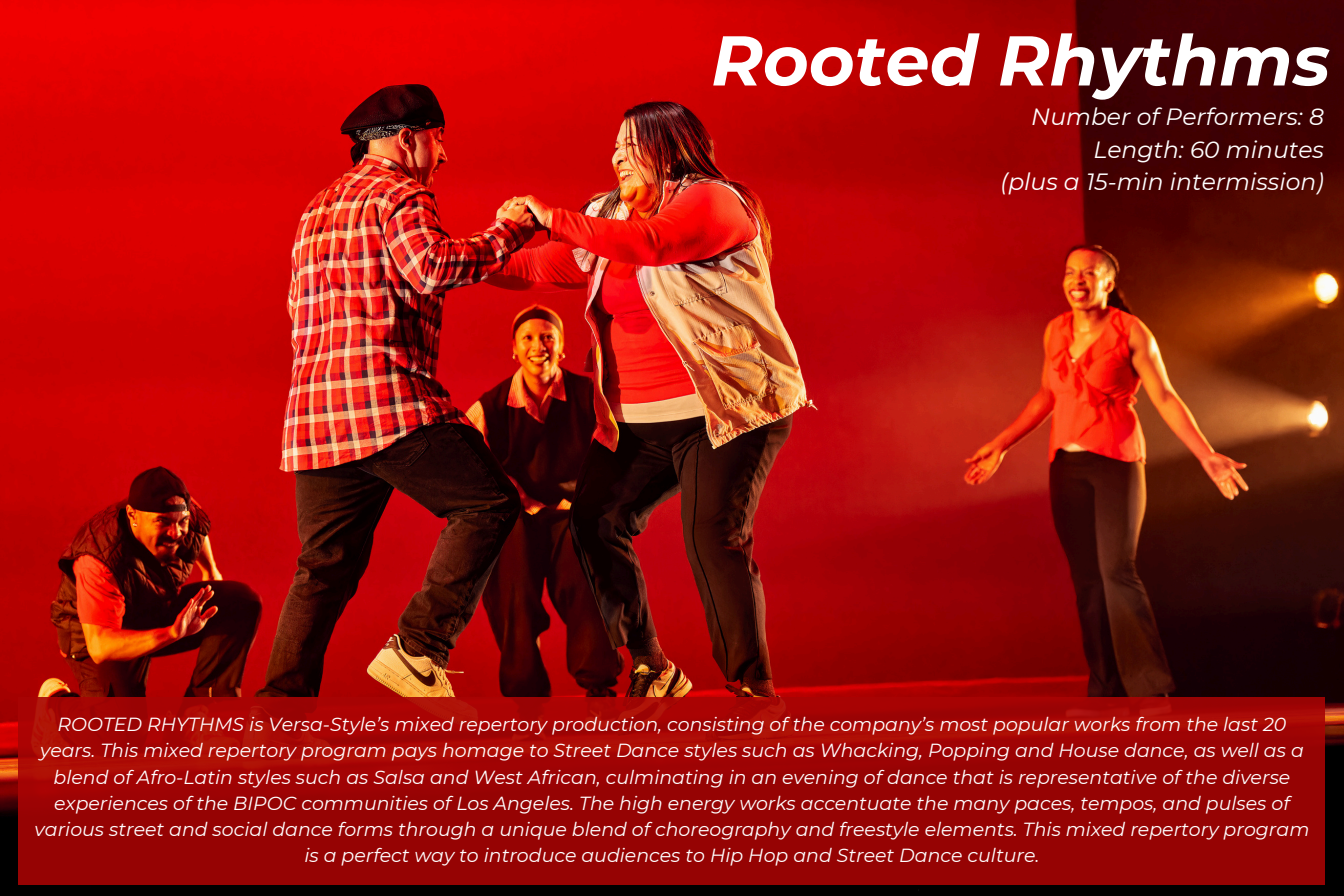
<style>
.page{position:relative;width:1344px;height:896px;background:#fff}
.page>*{position:absolute;margin:0;border:0;box-sizing:border-box;transform-origin:0 0}
.t1{font:italic 700 70.26px "Montserrat";color:#fff}
.t2{font:italic 23.45px/32.8px "Montserrat";color:#fff;text-align:right}
.t3{font:italic 18.9px/26.2px "Montserrat";color:#fff;text-align:center}
</style>
<div class="page">
<img style="left:0;top:0;width:1344px;height:896px">
<svg style="left:18px;top:697px;width:1306px;height:187px;background:#9c0403"></svg>
<p class="t1" style="left:711px;top:17px;width:621px">Rooted Rhythms</p>
<h2 class="t2" style="left:1001px;top:100px;width:325px">Number of Performers: 8<br>Length: 60 minutes<br>(plus a 15-min intermission)</h2>
<h1 class="t3" style="left:35px;top:711px;width:1276px">ROOTED RHYTHMS is Versa-Style’s mixed repertory production, consisting of the company’s most popular works from the last 20 years. This mixed repertory program pays homage to Street Dance styles such as Whacking, Popping and House dance, as well as a blend of Afro-Latin styles such as Salsa and West African, culminating in an evening of dance that is representative of the diverse experiences of the BIPOC communities of Los Angeles. The high energy works accentuate the many paces, tempos, and pulses of various street and social dance forms through a unique blend of choreography and freestyle elements. This mixed repertory program is a perfect way to introduce audiences to Hip Hop and Street Dance culture.</h1>
</div>
